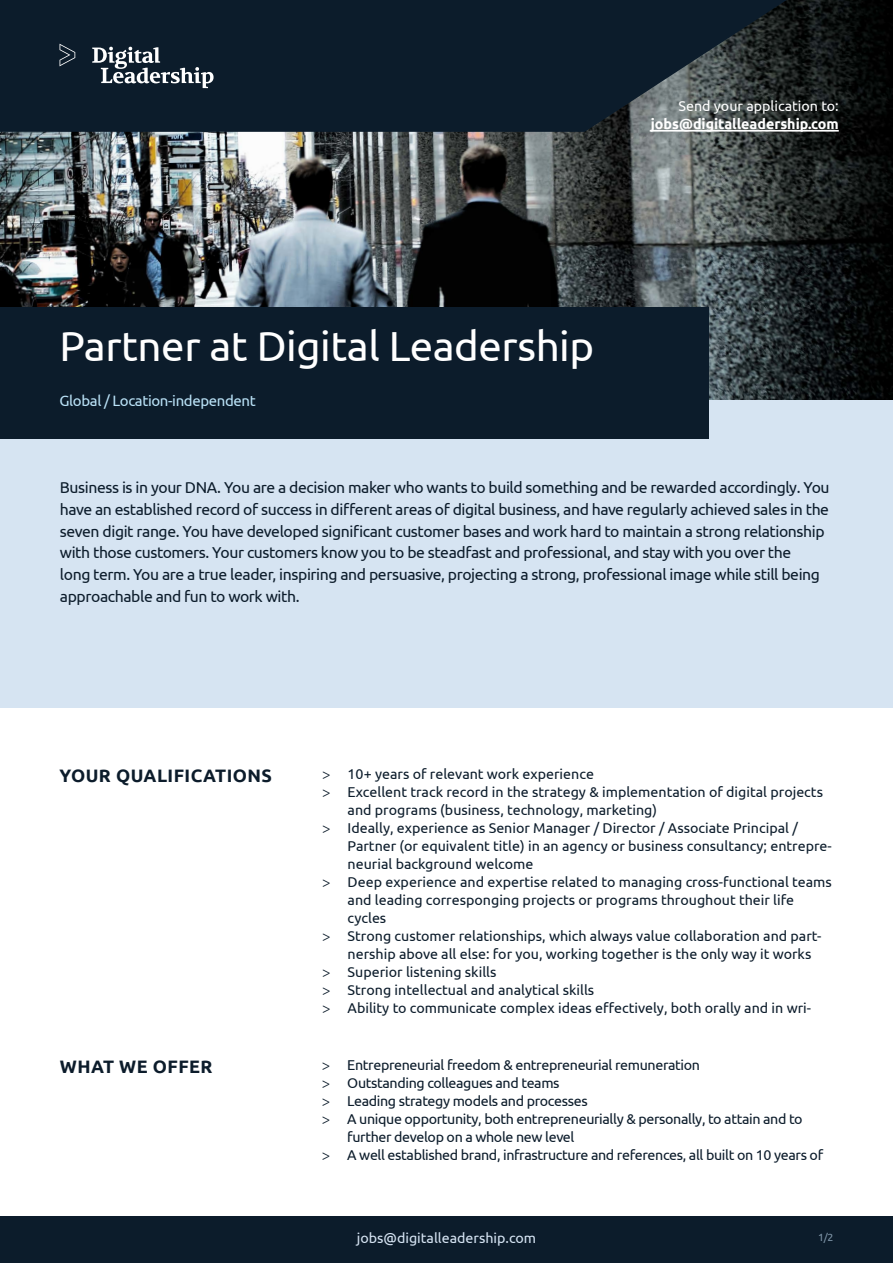
<style>
.page{position:relative;width:893px;height:1263px;background:#fff}
.page>*{position:absolute;margin:0;border:0;box-sizing:border-box;transform-origin:0 0}
.t1{font:42px "Ubuntu";letter-spacing:-.01em;color:#fff}
.t2{font:700 18px "Ubuntu";letter-spacing:.025em;color:#0c1c2b}
.t3{font:15.75px/21.8px "Ubuntu";letter-spacing:-.025em;color:#0c1c2b}
.t4{font:15px "Ubuntu";letter-spacing:-.025em;color:#bae2f7}
.t5{font:14.25px "Ubuntu";color:#0c1c2b}
.t6{font:14.25px "Ubuntu";letter-spacing:-.025em;color:#0c1c2b}
.t7{font:700 14.25px "Ubuntu";color:#fff}
.t8{font:14.25px "Ubuntu";color:#d6e4f3}
.t9{font:14.25px "Ubuntu";color:#fff}
.t10{font:10.5px "Ubuntu";color:#8096a9}
.s1{font-family:"Myriad Pro"}
</style>
<div class="page">
<img style="left:0;top:0;width:893px;height:400px">
<div style="left:0;top:400px;width:893px;height:308px;background:#d6e4f2"></div>
<hr style="left:651px;top:130px;width:188px;height:2px;background:#fff">
<svg style="left:0;top:0;width:787px;height:132px;background:#142330"></svg>
<svg style="left:60px;top:44px;width:15px;height:22px"></svg>
<svg style="left:92px;top:47px;width:122px;height:41px"></svg>
<div style="left:0;top:1216px;width:893px;height:47px;background:#0c1c2b"></div>
<div style="left:0;top:307px;width:709px;height:132px;background:#0c1c2b"></div>
<p class="t9" style="left:678px;top:97px;width:162px">Send your application to:</p>
<p class="t7" style="left:651px;top:115px;width:189px">jobs@digitalleadership.com</p>
<h1 class="t1" style="left:60px;top:321px;width:536px">Partner at Digital Leadership</h1>
<p class="t4" style="left:60px;top:391px;width:198px">Global / Location-independent</p>
<p class="t3" style="left:60px;top:476px;width:771px">Business is in your DNA. You are a decision maker who wants to build something and be rewarded accordingly. You have an established record of success in different areas of digital business, and have regularly achieved sales in the seven digit range. You have developed significant customer bases and work hard to maintain a strong relationship with those customers. Your customers know you to be steadfast and professional, and stay with you over the<br>long term. You are a true leader, inspiring and persuasive, projecting a strong, professional image while still being approachable and fun to work with.</p>
<p class="t2" style="left:60px;top:764px;width:214px">YOUR QUALIFICATIONS</p>
<p class="t2" style="left:60px;top:1055px;width:154px">WHAT WE OFFER</p>
<p class="t5" style="left:322px;top:765px;width:273px"><span class="s1">&gt;</span> 10+ years of relevant work experience</p>
<p class="t5" style="left:322px;top:783px;width:502px"><span class="s1">&gt;</span> Excellent track record in the strategy &amp; implementation of digital projects</p>
<p class="t5" style="left:348px;top:801px;width:311px">and programs (business, technology, marketing)</p>
<p class="t5" style="left:322px;top:819px;width:477px"><span class="s1">&gt;</span> Ideally, experience as Senior Manager / Director / Associate Principal /</p>
<p class="t5" style="left:348px;top:837px;width:486px">Partner (or equivalent title) in an agency or business consultancy; entrepre-</p>
<p class="t5" style="left:348px;top:855px;width:187px">neurial background welcome</p>
<p class="t5" style="left:322px;top:873px;width:511px"><span class="s1">&gt;</span> Deep experience and expertise related to managing cross-functional teams</p>
<p class="t5" style="left:348px;top:891px;width:448px">and leading corresponging projects or programs throughout their life</p>
<p class="t5" style="left:348px;top:909px;width:40px">cycles</p>
<p class="t5" style="left:322px;top:927px;width:501px"><span class="s1">&gt;</span> Strong customer relationships, which always value collaboration and part-</p>
<p class="t5" style="left:348px;top:945px;width:465px">nership above all else: for you, working together is the only way it works</p>
<p class="t5" style="left:322px;top:963px;width:176px"><span class="s1">&gt;</span> Superior listening skills</p>
<p class="t5" style="left:322px;top:981px;width:274px"><span class="s1">&gt;</span> Strong intellectual and analytical skills</p>
<p class="t5" style="left:322px;top:999px;width:490px"><span class="s1">&gt;</span> Ability to communicate complex ideas effectively, both orally and in wri-</p>
<p class="t6" style="left:322px;top:1056px;width:380px"><span class="s1">&gt;</span> Entrepreneurial freedom &amp; entrepreneurial remuneration</p>
<p class="t6" style="left:322px;top:1074px;width:239px"><span class="s1">&gt;</span> Outstanding colleagues and teams</p>
<p class="t6" style="left:322px;top:1092px;width:268px"><span class="s1">&gt;</span> Leading strategy models and processes</p>
<p class="t6" style="left:322px;top:1110px;width:482px"><span class="s1">&gt;</span> A unique opportunity, both entrepreneurially &amp; personally, to attain and to</p>
<p class="t6" style="left:347px;top:1128px;width:229px">further develop on a whole new level</p>
<p class="t6" style="left:322px;top:1146px;width:503px"><span class="s1">&gt;</span> A well established brand, infrastructure and references, all built on 10 years of</p>
<p class="t8" style="left:357px;top:1229px;width:181px">jobs@digitalleadership.com</p>
<p class="t10" style="left:818px;top:1231px;width:17px">1/2</p>
</div>
